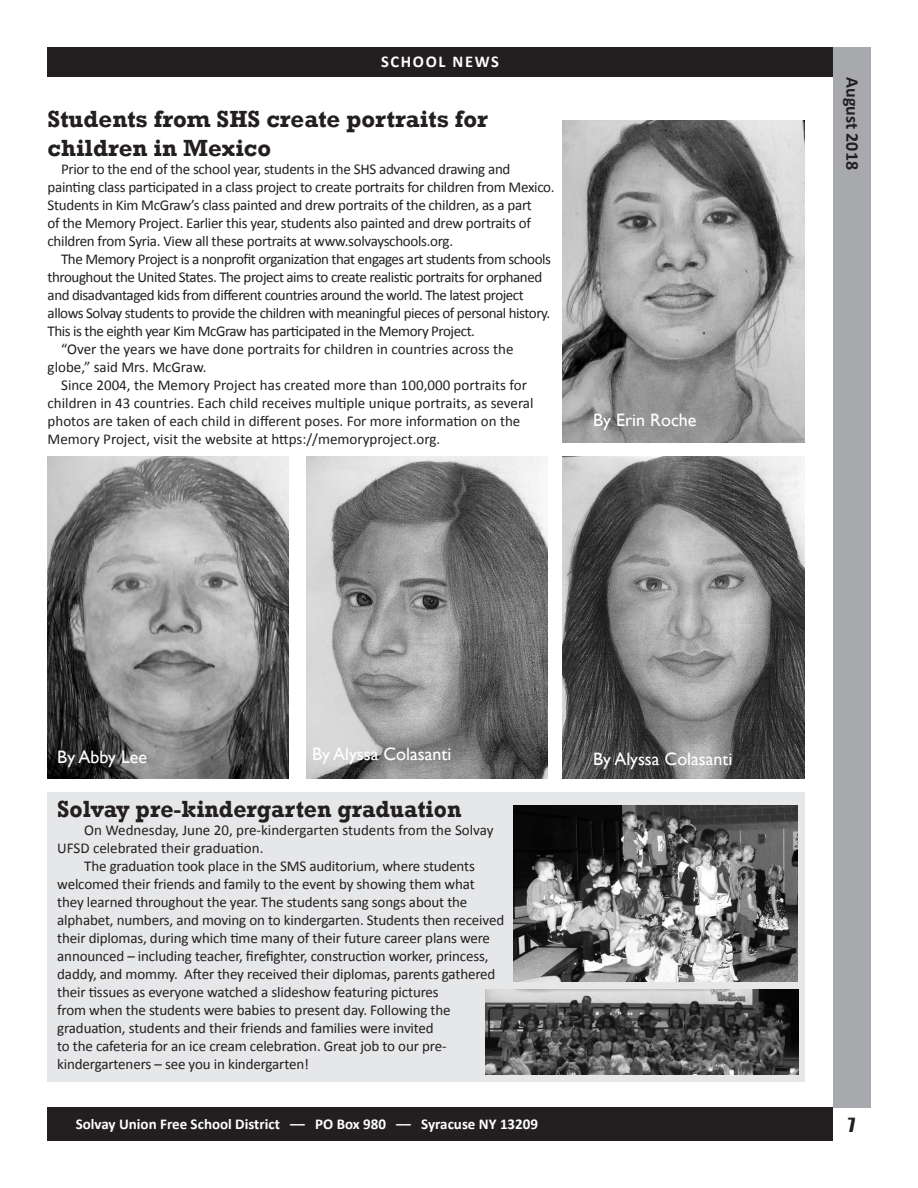
<style>
.page{position:relative;width:918px;height:1188px;background:#fff}
.page>*{position:absolute;margin:0;border:0;box-sizing:border-box;transform-origin:0 0}
.t1{font:700 24px/28.8px "Rockwell";color:#231f20}
.t2{font:700 24px "Rockwell";color:#231f20;scale:.96 1}
.t3{font:18px "Gill Sans";color:#fff}
.t4{font:700 18px "Calibri";color:#231f20}
.t5{font:18px "Impact";color:#231f20}
.t6{font:700 16.5px "Calibri";letter-spacing:.1em;color:#fff}
.t7{font:15px/18px "Calibri";letter-spacing:-.01em;color:#231f20}
.t8{font:15px/18px "Calibri";letter-spacing:-.03em;color:#231f20}
.t9{font:700 15px "Calibri";color:#fff}
</style>
<div class="page">
<div style="left:47px;top:1108px;width:786px;height:33px;background:#231f20"></div>
<div style="left:833px;top:47px;width:38px;height:1061px;background:#a8a9ad"></div>
<div style="left:47px;top:47px;width:786px;height:30px;background:#231f20"></div>
<img style="left:563px;top:120px;width:242px;height:322px">
<div style="left:48px;top:792px;width:757px;height:289px;background:#e6e7e9"></div>
<img style="left:486px;top:989px;width:312px;height:86px">
<img style="left:513px;top:805px;width:285px;height:177px">
<img style="left:563px;top:456px;width:241px;height:322px">
<img style="left:307px;top:456px;width:241px;height:322px">
<img style="left:48px;top:456px;width:241px;height:322px">
<p class="t6" style="left:381px;top:51px;width:120px">SCHOOL NEWS</p>
<p class="t1" style="left:48px;top:105px;width:442px">Students from SHS create portraits for children in Mexico</p>
<p class="t7" style="left:48px;top:160px;width:509px;text-indent:13px">Prior to the end of the school year, students in the SHS advanced drawing and painting class participated in a class project to create portraits for children from Mexico.<br>Students in Kim McGraw’s class painted and drew portraits of the children, as a part<br>of the Memory Project. Earlier this year, students also painted and drew portraits of children from Syria. View all these portraits at www.solvayschools.org.</p>
<p class="t8" style="left:48px;top:250px;width:505px;text-indent:13px">The Memory Project is a nonprofit organization that engages art students from schools throughout the United States. The project aims to create realistic portraits for orphaned and disadvantaged kids from different countries around the world. The latest project allows Solvay students to provide the children with meaningful pieces of personal history.<br>This is the eighth year Kim McGraw has participated in the Memory Project.</p>
<p class="t7" style="left:48px;top:340px;width:467px;text-indent:13px">“Over the years we have done portraits for children in countries across the globe,” said Mrs. McGraw.</p>
<p class="t7" style="left:48px;top:376px;width:487px;text-indent:13px">Since 2004, the Memory Project has created more than 100,000 portraits for children in 43 countries. Each child receives multiple unique portraits, as several photos are taken of each child in different poses. For more information on the Memory Project, visit the website at https://memoryproject.org.</p>
<p class="t3" style="left:593px;top:410px;width:105px">By Erin Roche</p>
<p class="t4" style="left:864px;top:77px;width:94px;rotate:90deg">August 2018</p>
<p class="t3" style="left:57px;top:747px;width:92px">By Abby Lee</p>
<p class="t3" style="left:312px;top:743px;width:141px">By Alyssa Colasanti</p>
<p class="t3" style="left:593px;top:748px;width:141px">By Alyssa Colasanti</p>
<p class="t2" style="left:57px;top:794px;width:423px">Solvay pre-kindergarten graduation</p>
<p class="t7" style="left:57px;top:821px;width:438px;text-indent:27px">On Wednesday, June 20, pre-kindergarten students from the Solvay<br>UFSD celebrated their graduation.</p>
<p class="t7" style="left:57px;top:857px;width:448px;text-indent:27px">The graduation took place in the SMS auditorium, where students welcomed their friends and family to the event by showing them what they learned throughout the year. The students sang songs about the alphabet, numbers, and moving on to kindergarten. Students then received their diplomas, during which time many of their future career plans were announced – including teacher, firefighter, construction worker, princess, daddy, and mommy. After they received their diplomas, parents gathered their tissues as everyone watched a slideshow featuring pictures<br>from when the students were babies to present day. Following the graduation, students and their friends and families were invited<br>to the cafeteria for an ice cream celebration. Great job to our pre&shy;kindergarteners – see you in kindergarten!</p>
<p class="t9" style="left:76px;top:1115px;width:464px">Solvay Union Free School District –– PO Box 980 –– Syracuse NY 13209</p>
<p class="t5" style="left:848px;top:1111px;width:9px">7</p>
</div>
